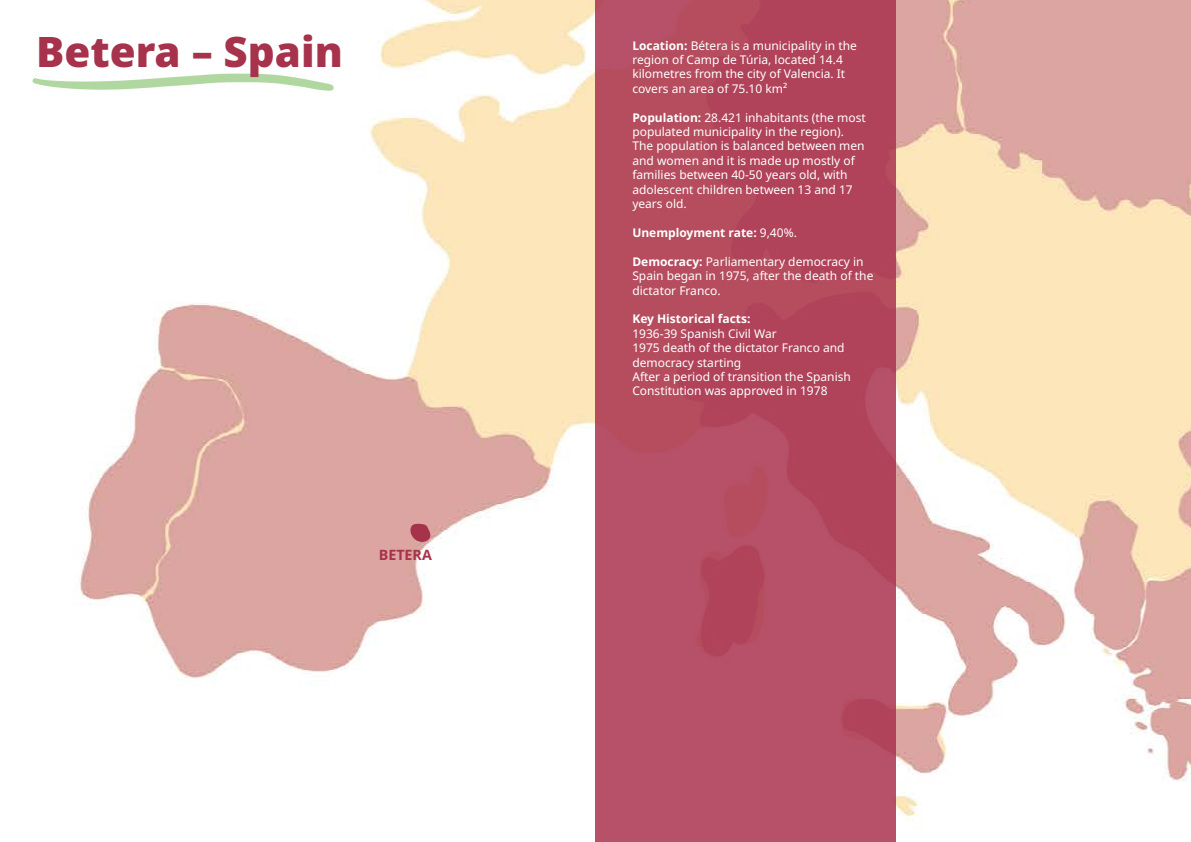
<style>
.page{position:relative;width:1191px;height:842px;background:#fff}
.page>*{position:absolute;margin:0;border:0;box-sizing:border-box;transform-origin:0 0}
.t1{font:900 42px "Noto Sans";color:#a6324b}
.t2{font:700 14.3px "Noto Sans";color:#a6324b}
.t3{font:12px/14.4px "Noto Sans";color:#fff}
.t4{font:700 12px "Noto Sans";color:#fff}
.s1{font-weight:700}
.s2{font-weight:400}
</style>
<div class="page">
<img style="left:32px;top:0;width:1159px;height:820px">
<svg style="left:410px;top:523px;width:20px;height:19px"></svg>
<div style="left:595px;top:0;width:301px;height:842px;background:#b54d5e"></div>
<img style="left:33px;top:74px;width:300px;height:17px">
<h1 class="t1" style="left:36px;top:20px;width:308px">Betera – Spain</h1>
<p class="t3" style="left:632px;top:38px;width:226px"><span class="s1">Location:</span> Bétera is a municipality in the region of Camp de Túria, located 14.4 kilometres from the city of Valencia. It covers an area of 75.10 km²</p>
<p class="t3" style="left:632px;top:110px;width:235px"><span class="s1">Population:</span> 28.421 inhabitants (the most populated municipality in the region).<br>The population is balanced between men and women and it is made up mostly of families between 40-50 years old, with adolescent children between 13 and 17 years old.</p>
<p class="t4" style="left:632px;top:224px;width:166px">Unemployment rate: <span class="s2">9,40%.</span></p>
<p class="t3" style="left:632px;top:254px;width:242px"><span class="s1">Democracy:</span> Parliamentary democracy in<br>Spain began in 1975, after the death of the dictator Franco.</p>
<p class="t4" style="left:632px;top:310px;width:120px">Key Historical facts:</p>
<p class="t3" style="left:632px;top:326px;width:220px">1936-39 Spanish Civil War<br>1975 death of the dictator Franco and democracy starting<br>After a period of transition the Spanish<br>Constitution was approved in 1978</p>
<p class="t2" style="left:379px;top:544px;width:55px">BETERA</p>
</div>
